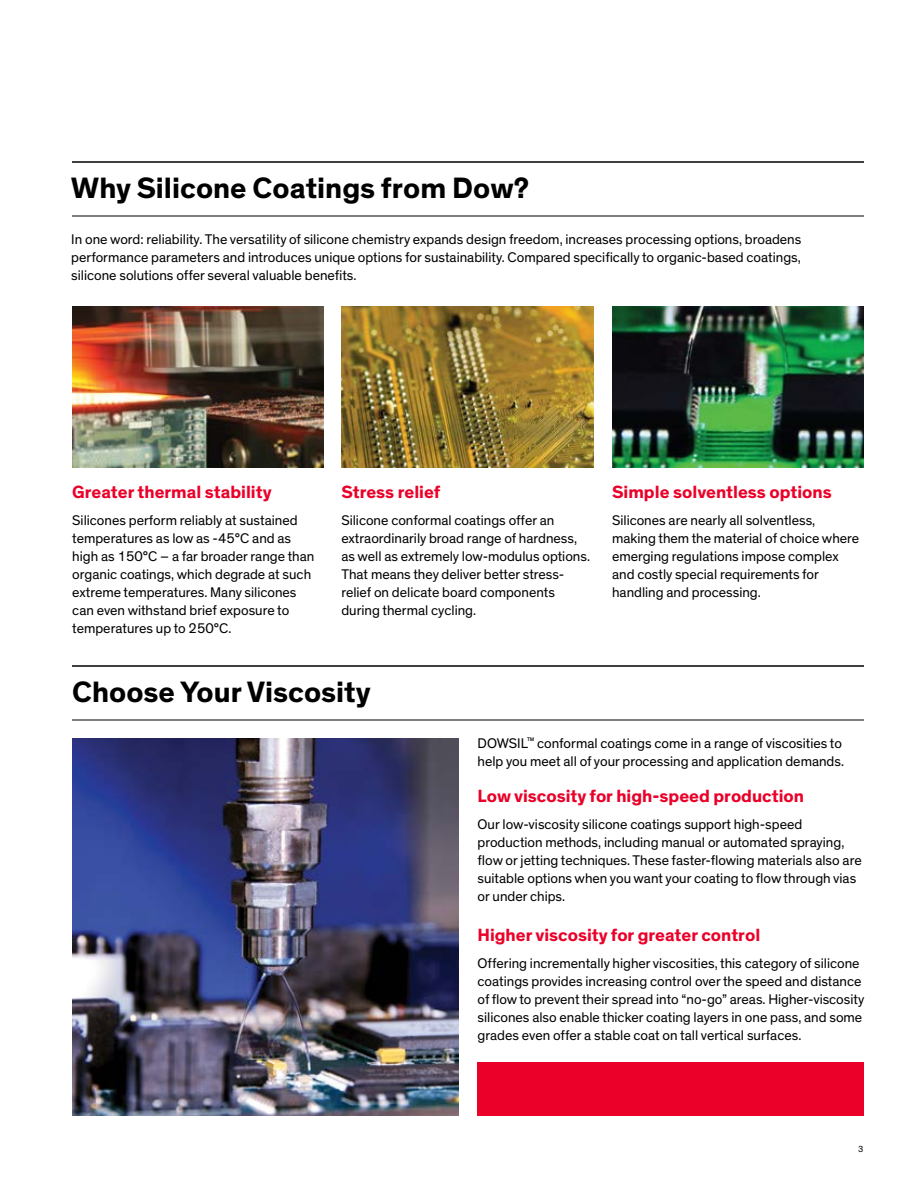
<style>
.page{position:relative;width:918px;height:1188px;background:#fff}
.page>*{position:absolute;margin:0;border:0;box-sizing:border-box;transform-origin:0 0}
.t1{font:700 30px "Dow Corporate";color:#000}
.t2{font:700 18px "Dow Corporate";color:#ea0029}
.t3{font:14.25px/18px "Dow Corporate";color:#000}
.t4{font:9px "Dow Corporate";color:#000}
</style>
<div class="page">
<hr style="left:72px;top:216px;width:792px;height:1px;background:#000">
<hr style="left:72px;top:161px;width:792px;height:2px;background:#000">
<hr style="left:72px;top:720px;width:792px;height:1px;background:#000">
<hr style="left:72px;top:665px;width:792px;height:2px;background:#000">
<img style="left:72px;top:306px;width:252px;height:162px">
<img style="left:342px;top:306px;width:252px;height:162px">
<img style="left:612px;top:306px;width:252px;height:162px">
<div style="left:477px;top:1062px;width:387px;height:54px;background:#ea0029"></div>
<img style="left:72px;top:738px;width:387px;height:378px">
<h1 class="t1" style="left:71px;top:169px;width:460px">Why Silicone Coatings from Dow?</h1>
<p class="t3" style="left:71px;top:230px;width:732px;text-align:justify">In one word: reliability. The versatility of silicone chemistry expands design freedom, increases processing options, broadens performance parameters and introduces unique options for sustainability. Compared specifically to organic-based coatings, silicone solutions offer several valuable benefits.</p>
<p class="t2" style="left:72px;top:481px;width:201px">Greater thermal stability</p>
<p class="t3" style="left:72px;top:512px;width:243px">Silicones perform reliably at sustained temperatures as low as -45°C and as high as 150°C – a far broader range than organic coatings, which degrade at such extreme temperatures. Many silicones can even withstand brief exposure to temperatures up to 250°C.</p>
<p class="t2" style="left:341px;top:481px;width:101px">Stress relief</p>
<p class="t3" style="left:341px;top:512px;width:250px">Silicone conformal coatings offer an extraordinarily broad range of hardness, as well as extremely low-modulus options.<br>That means they deliver better stress&shy;relief on delicate board components during thermal cycling.</p>
<h1 class="t1" style="left:72px;top:673px;width:300px">Choose Your Viscosity</h1>
<p class="t2" style="left:612px;top:481px;width:221px">Simple solventless options</p>
<p class="t3" style="left:612px;top:512px;width:249px">Silicones are nearly all solventless, making them the material of choice where emerging regulations impose complex and costly special requirements for handling and processing.</p>
<p class="t3" style="left:478px;top:734px;width:368px">DOWSIL<sup>™</sup> conformal coatings come in a range of viscosities to help you meet all of your processing and application demands.</p>
<p class="t2" style="left:478px;top:784px;width:328px">Low viscosity for high-speed production</p>
<p class="t3" style="left:478px;top:815px;width:386px">Our low-viscosity silicone coatings support high-speed production methods, including manual or automated spraying, flow or jetting techniques. These faster-flowing materials also are suitable options when you want your coating to flow through vias or under chips.</p>
<p class="t2" style="left:478px;top:924px;width:284px">Higher viscosity for greater control</p>
<p class="t3" style="left:478px;top:955px;width:388px">Offering incrementally higher viscosities, this category of silicone coatings provides increasing control over the speed and distance of flow to prevent their spread into “no-go” areas. Higher-viscosity silicones also enable thicker coating layers in one pass, and some grades even offer a stable coat on tall vertical surfaces.</p>
<p class="t4" style="left:858px;top:1144px;width:7px">3</p>
</div>
